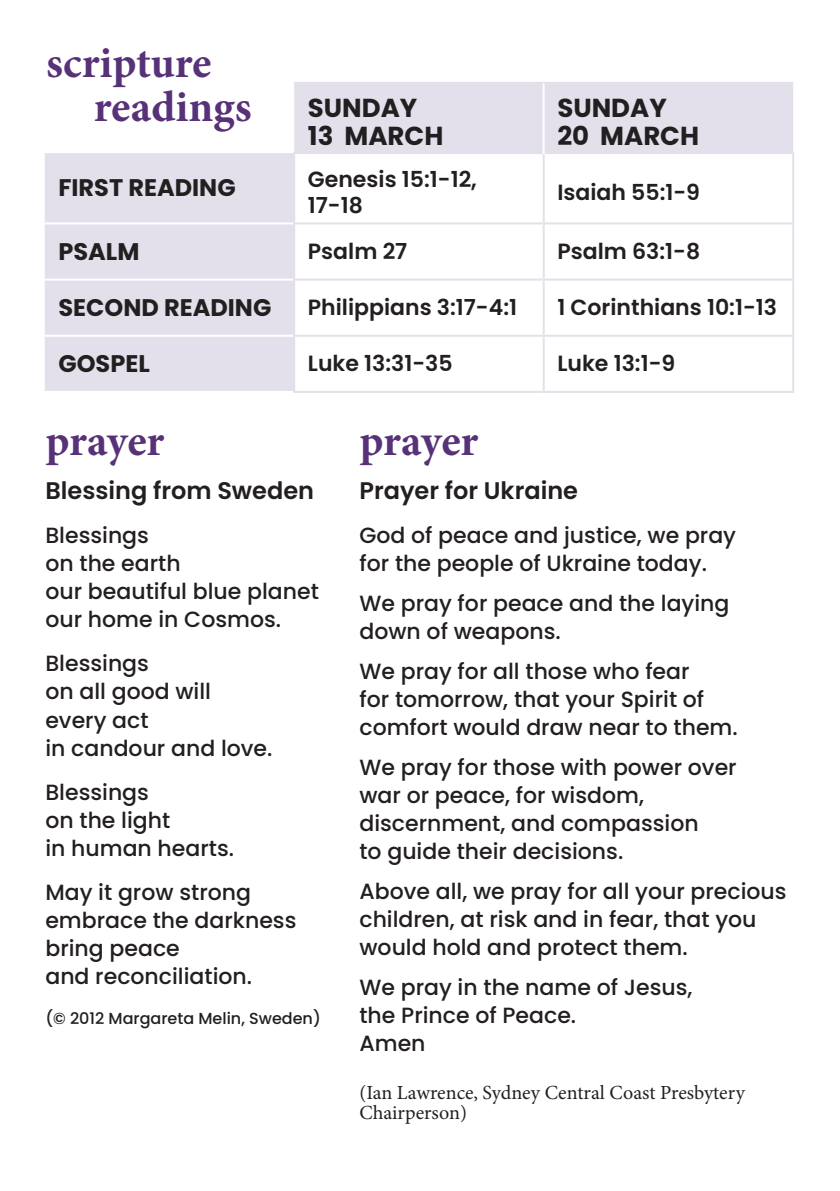
<style>
.page{position:relative;width:840px;height:1191px;background:#fff}
.page>*{position:absolute;margin:0;border:0;box-sizing:border-box;transform-origin:0 0}
.t1{font:700 44px/44px "Minion Pro";letter-spacing:-.005em;color:#583279}
.t2{font:700 26px/28px "Poppins";color:#231f20}
.t3{font:700 24px "Poppins";color:#231f20}
.t4{font:600 24px "Poppins";color:#231f20}
.t5{font:500 22px/28px "Poppins";color:#231f20}
.t6{font:600 22px "Poppins";color:#231f20}
.t7{font:20px/20px "Minion Pro";color:#231f20}
.t8{font:500 16px "Poppins";color:#231f20}
</style>
<div class="page">
<svg style="left:45px;top:82px;width:747px;height:309px"></svg>
<hr style="left:293px;top:222px;width:250px;height:2px;background:#e4e0eb">
<hr style="left:543px;top:222px;width:250px;height:2px;background:#e4e0eb">
<hr style="left:293px;top:279px;width:250px;height:2px;background:#e4e0eb">
<hr style="left:543px;top:279px;width:250px;height:2px;background:#e4e0eb">
<hr style="left:293px;top:335px;width:250px;height:2px;background:#e4e0eb">
<hr style="left:543px;top:335px;width:250px;height:2px;background:#e4e0eb">
<hr style="left:293px;top:391px;width:250px;height:2px;background:#e4e0eb">
<hr style="left:543px;top:391px;width:250px;height:2px;background:#e4e0eb">
<hr style="left:293px;top:154px;width:2px;height:68px;background:#e4e0eb">
<hr style="left:542px;top:154px;width:2px;height:68px;background:#e4e0eb">
<hr style="left:791px;top:154px;width:2px;height:68px;background:#e4e0eb">
<hr style="left:293px;top:224px;width:2px;height:55px;background:#e4e0eb">
<hr style="left:542px;top:224px;width:2px;height:55px;background:#e4e0eb">
<hr style="left:791px;top:224px;width:2px;height:55px;background:#e4e0eb">
<hr style="left:293px;top:281px;width:2px;height:54px;background:#e4e0eb">
<hr style="left:542px;top:281px;width:2px;height:54px;background:#e4e0eb">
<hr style="left:791px;top:281px;width:2px;height:54px;background:#e4e0eb">
<hr style="left:293px;top:337px;width:2px;height:54px;background:#e4e0eb">
<hr style="left:542px;top:337px;width:2px;height:54px;background:#e4e0eb">
<hr style="left:791px;top:337px;width:2px;height:54px;background:#e4e0eb">
<hr style="left:45px;top:222px;width:248px;height:2px;background:#fff">
<hr style="left:45px;top:279px;width:248px;height:2px;background:#fff">
<hr style="left:45px;top:335px;width:248px;height:2px;background:#fff">
<hr style="left:293px;top:152px;width:250px;height:2px;background:#e4e0eb">
<hr style="left:543px;top:152px;width:250px;height:2px;background:#e4e0eb">
<hr style="left:542px;top:83px;width:2px;height:71px;background:#fff">
<p class="t1" style="left:94px;top:41px;width:159px;text-indent:-48px">scripture readings</p>
<p class="t2" style="left:308px;top:94px;width:137px">SUNDAY<br>13 MARCH</p>
<p class="t2" style="left:557px;top:94px;width:143px">SUNDAY<br>20 MARCH</p>
<p class="t3" style="left:58px;top:174px;width:179px">FIRST READING</p>
<p class="t6" style="left:308px;top:166px;width:170px">Genesis 15:1-12,</p>
<p class="t6" style="left:308px;top:192px;width:56px">17-18</p>
<p class="t6" style="left:557px;top:179px;width:144px">Isaiah 55:1-9</p>
<p class="t3" style="left:58px;top:237px;width:82px">PSALM</p>
<p class="t6" style="left:308px;top:238px;width:101px">Psalm 27</p>
<p class="t6" style="left:557px;top:238px;width:144px">Psalm 63:1-8</p>
<p class="t3" style="left:58px;top:293px;width:214px">SECOND READING</p>
<p class="t6" style="left:308px;top:294px;width:210px">Philippians 3:17-4:1</p>
<p class="t6" style="left:557px;top:294px;width:221px">1 Corinthians 10:1-13</p>
<p class="t3" style="left:58px;top:349px;width:93px">GOSPEL</p>
<p class="t6" style="left:308px;top:350px;width:146px">Luke 13:31-35</p>
<p class="t6" style="left:557px;top:350px;width:119px">Luke 13:1-9</p>
<p class="t1" style="left:45px;top:418px;width:120px">prayer</p>
<p class="t4" style="left:45px;top:477px;width:270px">Blessing from Sweden</p>
<p class="t5" style="left:45px;top:522px;width:105px">Blessings</p>
<p class="t5" style="left:45px;top:550px;width:137px">on the earth</p>
<p class="t5" style="left:45px;top:578px;width:275px">our beautiful blue planet</p>
<p class="t5" style="left:45px;top:606px;width:237px">our home in Cosmos.</p>
<p class="t5" style="left:45px;top:650px;width:105px">Blessings</p>
<p class="t5" style="left:45px;top:678px;width:167px">on all good will</p>
<p class="t5" style="left:45px;top:706px;width:105px">every act</p>
<p class="t5" style="left:45px;top:734px;width:228px">in candour and love.</p>
<p class="t5" style="left:45px;top:778px;width:105px">Blessings</p>
<p class="t5" style="left:45px;top:806px;width:126px">on the light</p>
<p class="t5" style="left:45px;top:834px;width:190px">in human hearts.</p>
<p class="t5" style="left:45px;top:878px;width:207px">May it grow strong</p>
<p class="t5" style="left:45px;top:906px;width:252px">embrace the darkness</p>
<p class="t5" style="left:45px;top:934px;width:136px">bring peace</p>
<p class="t5" style="left:45px;top:962px;width:208px">and reconciliation.</p>
<p class="t8" style="left:45px;top:1008px;width:277px">(© 2012 Margareta Melin, Sweden)</p>
<p class="t1" style="left:359px;top:418px;width:120px">prayer</p>
<p class="t4" style="left:359px;top:477px;width:220px">Prayer for Ukraine</p>
<p class="t5" style="left:359px;top:521px;width:378px">God of peace and justice, we pray for the people of Ukraine today.</p>
<p class="t5" style="left:359px;top:589px;width:371px">We pray for peace and the laying down of weapons.</p>
<p class="t5" style="left:359px;top:657px;width:379px">We pray for all those who fear<br>for tomorrow, that your Spirit of comfort would draw near to them.</p>
<p class="t5" style="left:359px;top:753px;width:378px">We pray for those with power over war or peace, for wisdom, discernment, and compassion<br>to guide their decisions.</p>
<p class="t5" style="left:359px;top:877px;width:428px">Above all, we pray for all your precious children, at risk and in fear, that you would hold and protect them.</p>
<p class="t5" style="left:359px;top:973px;width:334px">We pray in the name of Jesus, the Prince of Peace.</p>
<p class="t5" style="left:359px;top:1029px;width:68px">Amen</p>
<p class="t7" style="left:359px;top:1083px;width:387px">(Ian Lawrence, Sydney Central Coast Presbytery<br>Chairperson)</p>
</div>
